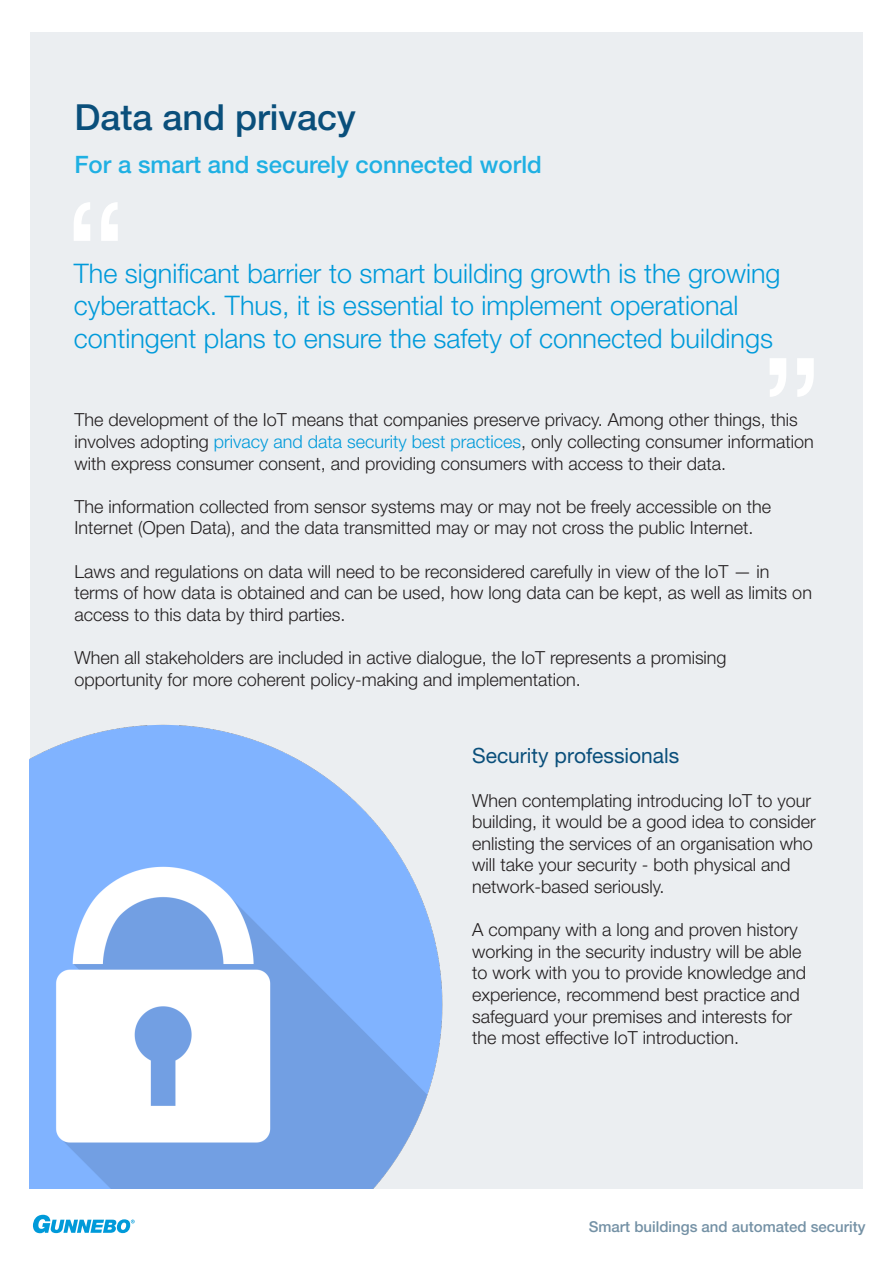
<style>
.page{position:relative;width:893px;height:1263px;background:#fff}
.page>*{position:absolute;margin:0;border:0;box-sizing:border-box;transform-origin:0 0}
.t1{font:500 36px "Helvetica Neue LT Pro";color:#0a4f7b}
.t2{font:300 27px/32.4px "Helvetica Neue LT Pro";color:#009ada}
.t3{font:500 24px "Helvetica Neue LT Pro";color:#1fb0e3}
.t4{font:21px "Helvetica Neue LT Pro";color:#0a4f7b}
.t5{font:300 18px/21.6px "Helvetica Neue LT Pro";color:#231f20}
.t6{font:500 15px "Helvetica Neue LT Pro";color:#7491a5}
.s1{color:#009ada}
</style>
<div class="page">
<div style="left:30px;top:32px;width:832px;height:1156px;background:#ebeef1"></div>
<img style="left:30px;top:724px;width:413px;height:464px">
<svg style="left:33px;top:1215px;width:102px;height:18px"></svg>
<p class="t1" style="left:74px;top:87px;width:274px">Full width layout</p>
<p class="t3" style="left:74px;top:141px;width:216px">Secondary heading</p>
<p class="t1" style="left:74px;top:96px;width:283px">Data and privacy</p>
<p class="t3" style="left:74px;top:150px;width:469px">For a smart and securely connected world</p>
<p class="t2" style="left:74px;top:256px;width:708px">The significant barrier to smart building growth is the growing cyberattack. Thus, it is essential to implement operational contingent plans to ensure the safety of connected buildings</p>
<p class="t5" style="left:74px;top:409px;width:741px">The development of the IoT means that companies preserve privacy. Among other things, this involves adopting <span class="s1">privacy and data security best practices</span>, only collecting consumer information with express consumer consent, and providing consumers with access to their data.</p>
<p class="t5" style="left:74px;top:495px;width:698px">The information collected from sensor systems may or may not be freely accessible on the<br>Internet (Open Data), and the data transmitted may or may not cross the public Internet.</p>
<p class="t5" style="left:74px;top:560px;width:739px">Laws and regulations on data will need to be reconsidered carefully in view of the IoT — in terms of how data is obtained and can be used, how long data can be kept, as well as limits on access to this data by third parties.</p>
<p class="t5" style="left:74px;top:646px;width:654px">When all stakeholders are included in active dialogue, the IoT represents a promising opportunity for more coherent policy-making and implementation.</p>
<p class="t4" style="left:472px;top:743px;width:209px">Security professionals</p>
<p class="t5" style="left:472px;top:789px;width:345px">When contemplating introducing IoT to your building, it would be a good idea to consider enlisting the services of an organisation who will take your security - both physical and network-based seriously.</p>
<p class="t5" style="left:472px;top:919px;width:336px">A company with a long and proven history working in the security industry will be able to work with you to provide knowledge and experience, recommend best practice and safeguard your premises and interests for the most effective IoT introduction.</p>
<p class="t6" style="left:589px;top:1217px;width:278px">Smart buildings and automated security</p>
</div>
